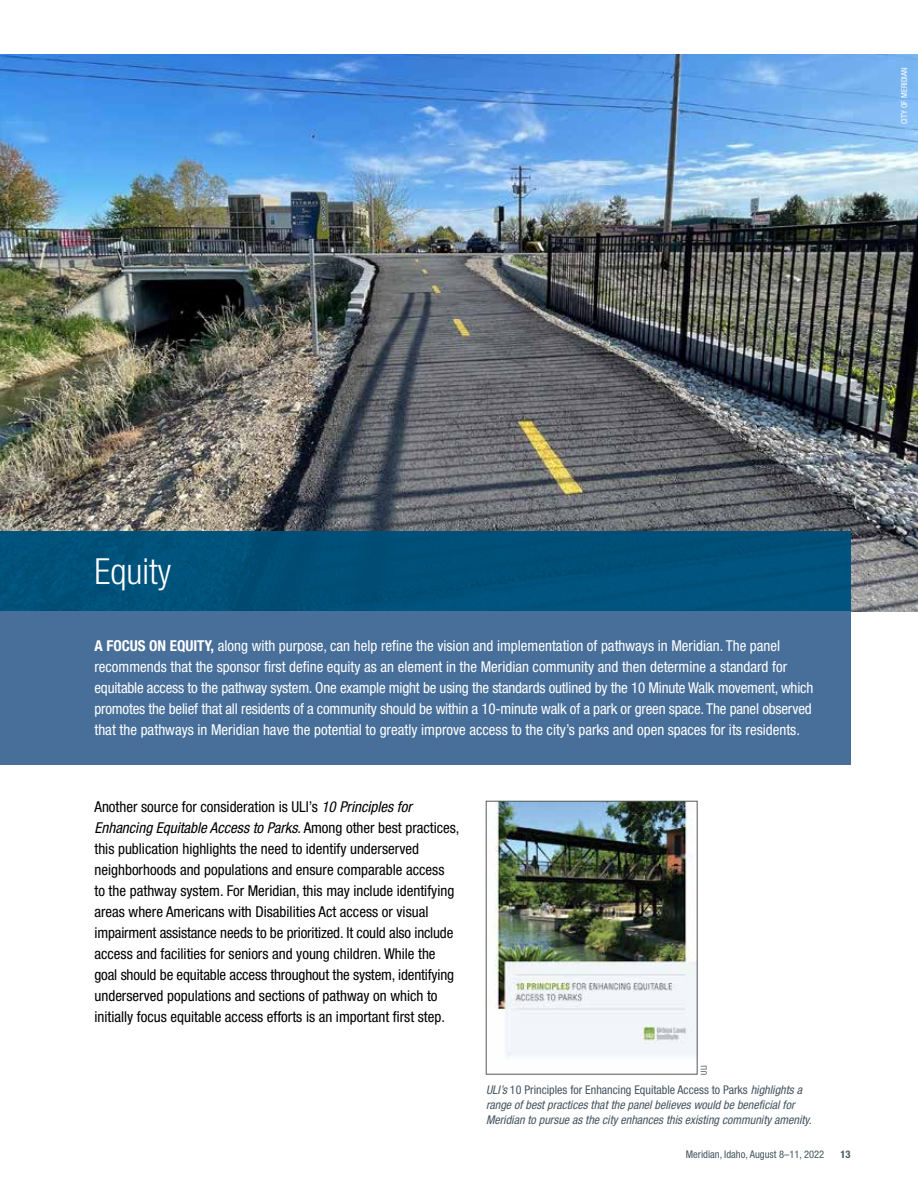
<style>
.page{position:relative;width:918px;height:1188px;background:#fff}
.page>*{position:absolute;margin:0;border:0;box-sizing:border-box;transform-origin:0 0}
.t1{font:300 condensed 36px "Helvetica Neue LT Std";color:#fff}
.t2{font:condensed 15px/21px "Helvetica Neue LT Std";color:#000}
.t3{font:condensed 15px/21px "Helvetica Neue LT Std";color:#fff}
.t4{font:italic condensed 12px/15px "Helvetica Neue LT Std";color:#455560}
.t5{font:condensed 10.5px "Helvetica Neue LT Std";color:#455560}
.t6{font:700 condensed 10.5px "Helvetica Neue LT Std";color:#455560}
.t7{font:condensed 8.25px "Helvetica Neue LT Std";color:#fff}
.t8{font:condensed 8.25px "Helvetica Neue LT Std";color:#455560}
.s1{font-weight:700}
.s2{font-style:italic}
.s3{font-style:normal}
</style>
<div class="page">
<img style="left:0;top:54px;width:918px;height:558px">
<div style="left:0;top:531px;width:850px;height:81px;background:#00517a"></div>
<div style="left:0;top:612px;width:850px;height:153px;background:#476f99"></div>
<img style="left:488px;top:803px;width:208px;height:254px">
<div style="left:486px;top:801px;width:212px;height:274px;border:1px solid #545758"></div>
<p class="t7" style="left:899px;top:124px;width:58px;rotate:-90deg">CITY OF MERIDIAN</p>
<h1 class="t1" style="left:94px;top:551px;width:78px">Equity</h1>
<p class="t3" style="left:94px;top:635px;width:720px"><span class="s1">A FOCUS ON EQUITY,</span> along with purpose, can help refine the vision and implementation of pathways in Meridian. The panel recommends that the sponsor first define equity as an element in the Meridian community and then determine a standard for equitable access to the pathway system. One example might be using the standards outlined by the 10 Minute Walk movement, which promotes the belief that all residents of a community should be within a 10-minute walk of a park or green space. The panel observed that the pathways in Meridian have the potential to greatly improve access to the city’s parks and open spaces for its residents.</p>
<p class="t2" style="left:94px;top:796px;width:367px">Another source for consideration is ULI’s <span class="s2">10 Principles for Enhancing Equitable Access to Parks</span>. Among other best practices, this publication highlights the need to identify underserved neighborhoods and populations and ensure comparable access<br>to the pathway system. For Meridian, this may include identifying areas where Americans with Disabilities Act access or visual impairment assistance needs to be prioritized. It could also include access and facilities for seniors and young children. While the goal should be equitable access throughout the system, identifying underserved populations and sections of pathway on which to initially focus equitable access efforts is an important first step.</p>
<p class="t8" style="left:699px;top:1075px;width:11px;rotate:-90deg">ULI</p>
<p class="t4" style="left:486px;top:1082px;width:327px">ULI’s <span class="s3">10 Principles for Enhancing Equitable Access to Parks</span> highlights a range of best practices that the panel believes would be beneficial for<br>Meridian to pursue as the city enhances this existing community amenity.</p>
<p class="t5" style="left:686px;top:1148px;width:140px">Meridian, Idaho, August 8–11, 2022</p>
<p class="t6" style="left:840px;top:1148px;width:12px">13</p>
</div>
